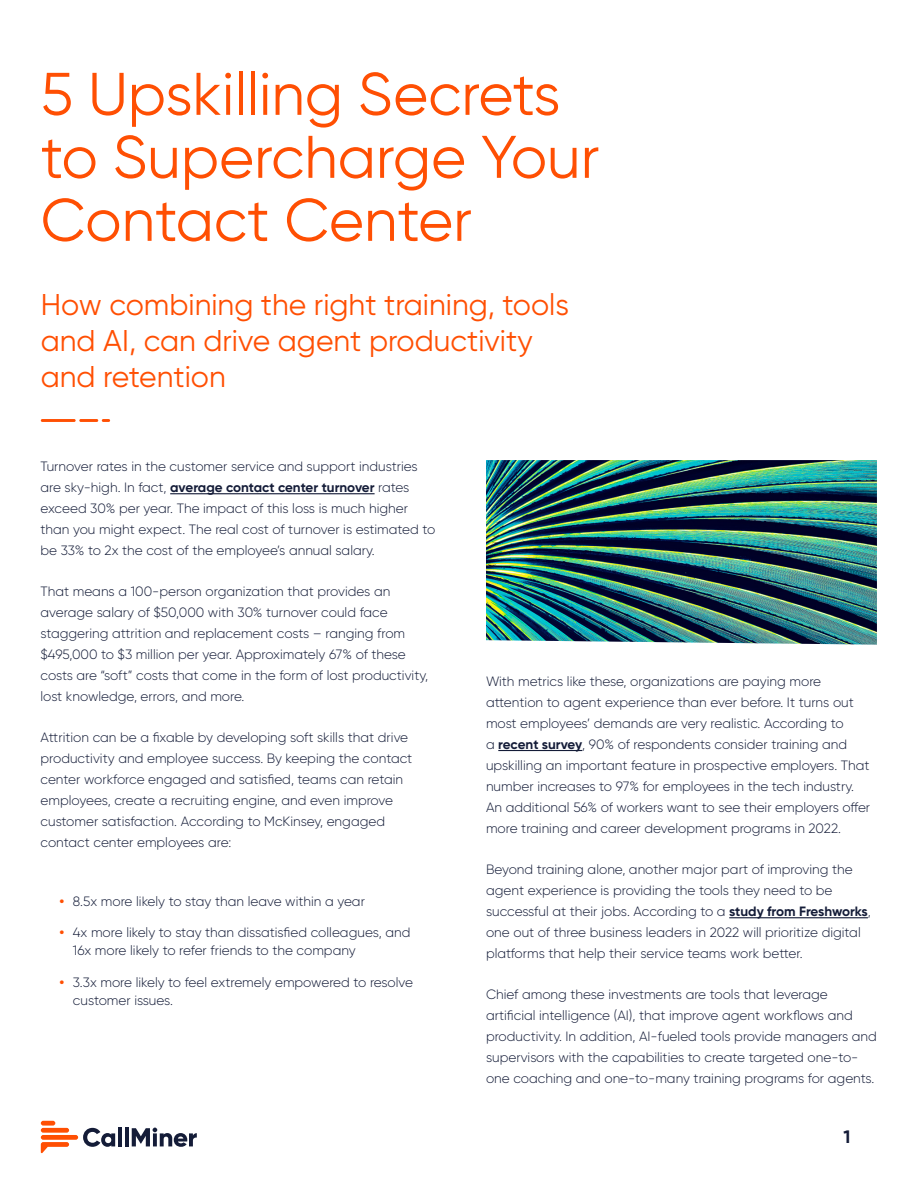
<style>
.page{position:relative;width:918px;height:1188px;background:#fff}
.page>*{position:absolute;margin:0;border:0;box-sizing:border-box;transform-origin:0 0}
.H1_-_Chapter_title{font:60px/63px "Gilroy";color:#ff4f03}
.H1-2_-_Subtitle{font:30px/36px "Gilroy";color:#ff4f03}
.t1{font:700 18px "Gilroy";color:#141c38}
.BODY_COPY{font:300 13.5px/21px "Gilroy";color:#141c38}
.s1{font-weight:700}
.s2{font-weight:700;color:#ff4f03}
</style>
<div class="page">
<div style="left:41px;top:1128px;width:28px;height:5px;background:#ff4f03;border-radius:2px"></div>
<svg style="left:41px;top:1142px;width:28px;height:12px"></svg>
<div style="left:41px;top:1121px;width:14px;height:5px;background:#ff4f03;border-radius:2px"></div>
<div style="left:41px;top:1135px;width:37px;height:5px;background:#ff4f03;border-radius:2px"></div>
<svg style="left:83px;top:1128px;width:32px;height:19px"></svg>
<hr style="left:118px;top:1127px;width:4px;height:19px;background:#141c38">
<hr style="left:125px;top:1127px;width:4px;height:19px;background:#141c38">
<svg style="left:132px;top:1128px;width:65px;height:19px"></svg>
<hr style="left:41px;top:419px;width:35px;height:3px;background:#ff4f03">
<hr style="left:79px;top:419px;width:19px;height:3px;background:#ff4f03">
<svg style="left:102px;top:419px;width:8px;height:3px"></svg>
<hr style="left:170px;top:493px;width:205px;height:1px;background:#141c38">
<hr style="left:498px;top:750px;width:84px;height:1px;background:#141c38">
<hr style="left:729px;top:917px;width:139px;height:1px;background:#141c38">
<img style="left:486px;top:460px;width:391px;height:185px">
<p class="H1_-_Chapter_title" style="left:41px;top:62px;width:560px">5 Upskilling Secrets to Supercharge Your<br>Contact Center</p>
<p class="H1-2_-_Subtitle" style="left:41px;top:287px;width:530px">How combining the right training, tools and AI, can drive agent productivity and retention</p>
<p class="BODY_COPY" style="left:40px;top:456px;width:396px">Turnover rates in the customer service and support industries are sky-high. In fact, <span class="s1">average contact center turnover</span> rates exceed 30% per year. The impact of this loss is much higher than you might expect. The real cost of turnover is estimated to be 33% to 2x the cost of the employee’s annual salary.</p>
<p class="BODY_COPY" style="left:40px;top:581px;width:389px">That means a 100-person organization that provides an average salary of $50,000 with 30% turnover could face staggering attrition and replacement costs – ranging from $495,000 to $3 million per year. Approximately 67% of these costs are “soft” costs that come in the form of lost productivity, lost knowledge, errors, and more.</p>
<p class="BODY_COPY" style="left:40px;top:727px;width:373px">Attrition can be a fixable by developing soft skills that drive productivity and employee success. By keeping the contact center workforce engaged and satisfied, teams can retain employees, create a recruiting engine, and even improve customer satisfaction. According to McKinsey, engaged contact center employees are:</p>
<p class="BODY_COPY" style="left:59px;top:890px;width:307px"><span class="s2">•</span> 8.5x more likely to stay than leave within a year</p>
<p class="BODY_COPY" style="left:73px;top:923px;width:339px;line-height:18px;text-indent:-14px"><span class="s2">•</span> 4x more likely to stay than dissatisfied colleagues, and<br>16x more likely to refer friends to the company</p>
<p class="BODY_COPY" style="left:73px;top:973px;width:342px;line-height:18px;text-indent:-14px"><span class="s2">•</span> 3.3x more likely to feel extremely empowered to resolve customer issues.</p>
<p class="BODY_COPY" style="left:486px;top:670px;width:386px">With metrics like these, organizations are paying more attention to agent experience than ever before. It turns out most employees’ demands are very realistic. According to<br>a <span class="s1">recent survey</span>, 90% of respondents consider training and upskilling an important feature in prospective employers. That number increases to 97% for employees in the tech industry.<br>An additional 56% of workers want to see their employers offer more training and career development programs in 2022.</p>
<p class="BODY_COPY" style="left:486px;top:859px;width:386px">Beyond training alone, another major part of improving the agent experience is providing the tools they need to be successful at their jobs. According to a <span class="s1">study from Freshworks</span>, one out of three business leaders in 2022 will prioritize digital platforms that help their service teams work better.</p>
<p class="BODY_COPY" style="left:486px;top:984px;width:392px">Chief among these investments are tools that leverage artificial intelligence (AI), that improve agent workflows and productivity. In addition, AI-fueled tools provide managers and supervisors with the capabilities to create targeted one-to&shy;one coaching and one-to-many training programs for agents.</p>
<h3 class="t1" style="left:844px;top:1125px;width:8px">1</h3>
</div>
